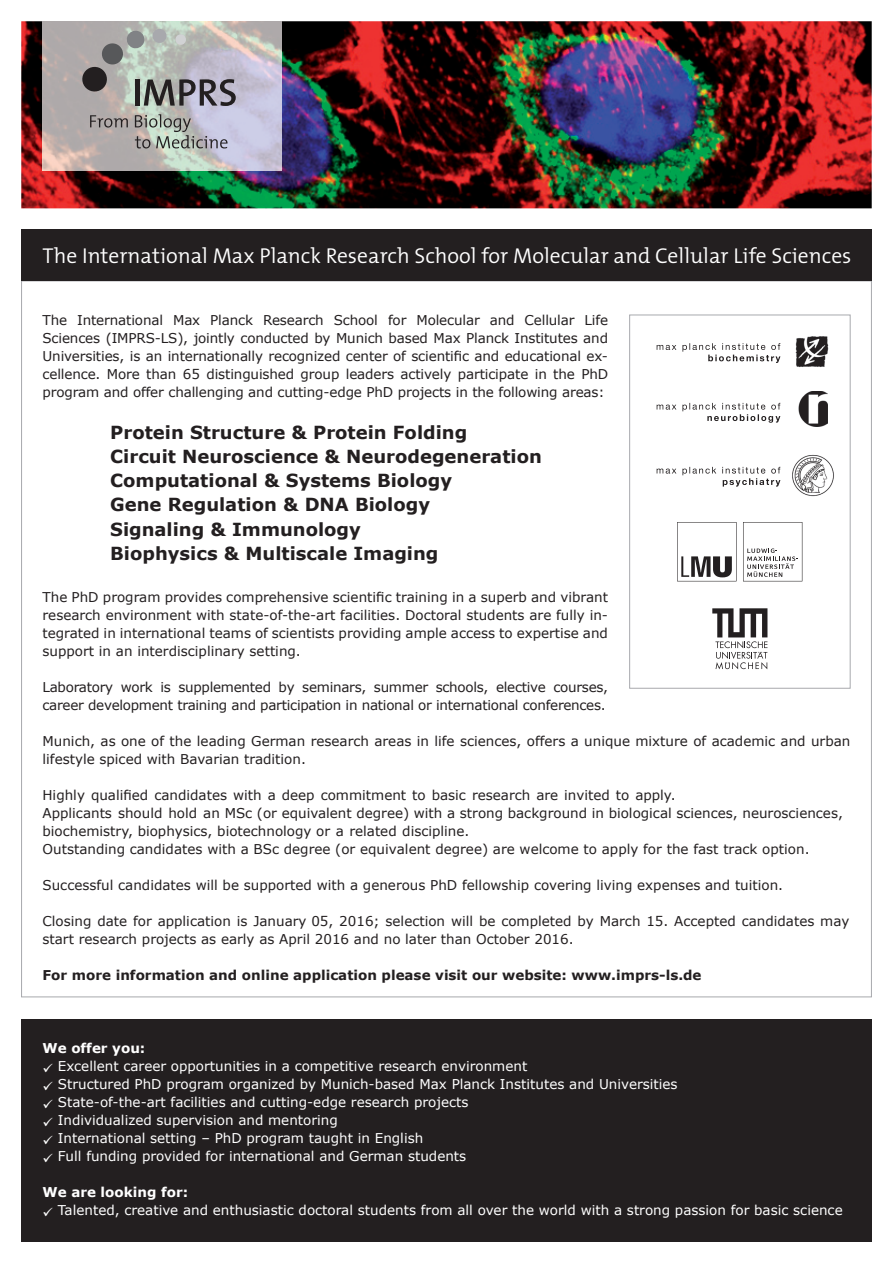
<style>
.page{position:relative;width:893px;height:1263px;background:#fff}
.page>*{position:absolute;margin:0;border:0;box-sizing:border-box;transform-origin:0 0}
.t1{font:300 21.6px "The Mix";color:#fff}
.t2{font:700 18px/24.2px "Verdana";color:#231f20}
.t3{font:13.5px/18px "Verdana";color:#231f20}
.t4{font:13.5px "Verdana";color:#fff}
.t5{font:13.5px/18px "Verdana";letter-spacing:-.02em;color:#231f20}
.t6{font:700 13.5px "Verdana";color:#231f20}
.t7{font:700 13.5px "Verdana";color:#fff}
.s1{font-style:inherit}
</style>
<div class="page">
<div style="left:629px;top:315px;width:221px;height:373px;border:1px solid #a8a9ad"></div>
<img style="left:21px;top:21px;width:851px;height:187px">
<img style="left:43px;top:21px;width:238px;height:149px">
<div style="left:21px;top:230px;width:851px;height:51px;background:#231f20"></div>
<div style="left:21px;top:1019px;width:851px;height:223px;background:#231f20"></div>
<svg style="left:90px;top:115px;width:38px;height:13px"></svg>
<svg style="left:135px;top:114px;width:93px;height:34px"></svg>
<svg style="left:81px;top:28px;width:155px;height:78px"></svg>
<svg style="left:712px;top:608px;width:55px;height:61px"></svg>
<svg style="left:677px;top:522px;width:59px;height:59px"></svg>
<svg style="left:743px;top:522px;width:59px;height:59px"></svg>
<img style="left:792px;top:454px;width:42px;height:42px">
<svg style="left:657px;top:467px;width:123px;height:20px"></svg>
<img style="left:795px;top:336px;width:33px;height:32px">
<svg style="left:657px;top:343px;width:123px;height:20px"></svg>
<img style="left:798px;top:391px;width:29px;height:35px">
<svg style="left:657px;top:403px;width:123px;height:20px"></svg>
<h1 class="t1" style="left:43px;top:238px;width:810px">The International Max Planck Research School for Molecular and Cellular Life Sciences</h1>
<p class="t3" style="left:43px;top:311px;width:567px;text-align:justify">The International Max Planck Research School for Molecular and Cellular Life Sciences (IMPRS-LS), jointly conducted by Munich based Max Planck Institutes and Universities, is an internationally recognized center of scientific and educational ex&shy;cellence. More than 65 distinguished group leaders actively participate in the PhD program and offer challenging and cutting-edge PhD projects in the following areas:</p>
<h2 class="t2" style="left:110px;top:420px;width:433px">Protein Structure &amp; Protein Folding<br>Circuit Neuroscience &amp; Neurodegeneration Computational &amp; Systems Biology<br>Gene Regulation &amp; DNA Biology<br>Signaling &amp; Immunology<br>Biophysics &amp; Multiscale Imaging</h2>
<p class="t3" style="left:43px;top:588px;width:567px;text-align:justify">The PhD program provides comprehensive scientific training in a superb and vibrant research environment with state-of-the-art facilities. Doctoral students are fully in&shy;tegrated in international teams of scientists providing ample access to expertise and support in an interdisciplinary setting.</p>
<p class="t5" style="left:43px;top:678px;width:567px">Laboratory work is supplemented by seminars, summer schools, elective courses, career development training and participation in national or international conferences.</p>
<p class="t3" style="left:43px;top:732px;width:809px">Munich, as one of the leading German research areas in life sciences, offers a unique mixture of academic and urban lifestyle spiced with Bavarian tradition.</p>
<p class="t3" style="left:43px;top:786px;width:802px">Highly qualified candidates with a deep commitment to basic research are invited to apply.<br>Applicants should hold an MSc (or equivalent degree) with a strong background in biological sciences, neurosciences, biochemistry, biophysics, biotechnology or a related discipline.<br>Outstanding candidates with a BSc degree (or equivalent degree) are welcome to apply for the fast track option.</p>
<p class="t3" style="left:43px;top:876px;width:742px">Successful candidates will be supported with a generous PhD fellowship covering living expenses and tuition.</p>
<p class="t3" style="left:43px;top:912px;width:808px">Closing date for application is January 05, 2016; selection will be completed by March 15. Accepted candidates may start research projects as early as April 2016 and no later than October 2016.</p>
<p class="t6" style="left:43px;top:966px;width:661px">For m<span class="s1">o</span>re information and online application please visit our website: www.imprs-ls.de</p>
<p class="t7" style="left:43px;top:1039px;width:104px">We offer you:</p>
<p class="t4" style="left:43px;top:1058px;width:486px">✓ Excellent career opportunities in a competitive research environment</p>
<p class="t4" style="left:43px;top:1076px;width:637px">✓ Structured PhD program organized by Munich-based Max Planck Institutes and Universities</p>
<p class="t4" style="left:43px;top:1094px;width:427px">✓ State-of-the-art facilities and cutting-edge research projects</p>
<p class="t4" style="left:43px;top:1112px;width:297px">✓ Individualized supervision and mentoring</p>
<p class="t4" style="left:43px;top:1130px;width:382px">✓ International setting – PhD program taught in English</p>
<p class="t4" style="left:43px;top:1148px;width:425px">✓ Full funding provided for international and German students</p>
<p class="t7" style="left:43px;top:1183px;width:147px">We are looking for:</p>
<p class="t4" style="left:43px;top:1202px;width:802px">✓ Talented, creative and enthusiastic doctoral students from all over the world with a strong passion for basic science</p>
</div>
